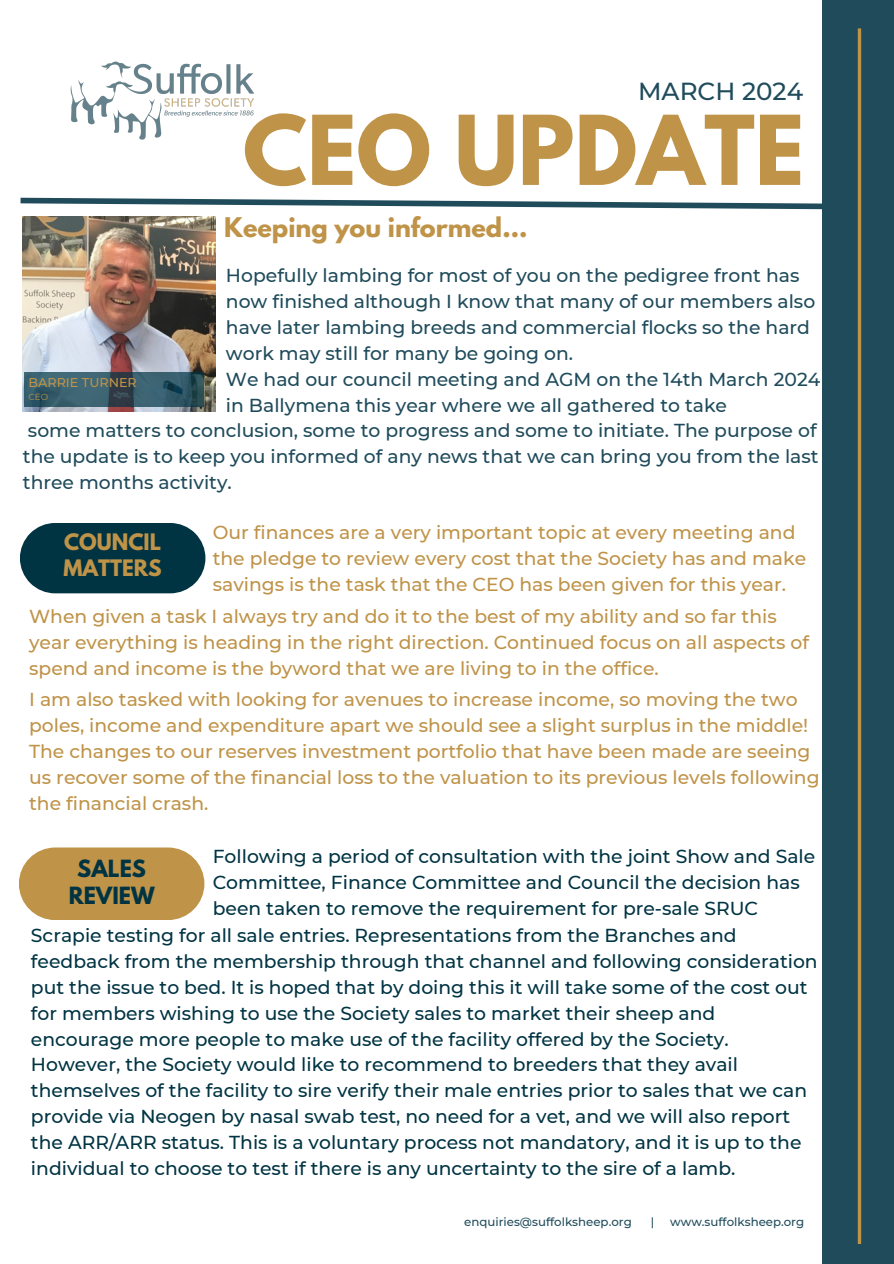
<style>
.page{position:relative;width:894px;height:1264px;background:#fff}
.page>*{position:absolute;margin:0;border:0;box-sizing:border-box;transform-origin:0 0}
.t1{font:700 85.05px "League Spartan";color:#bf9348}
.t2{font:500 24.6px "Montserrat";color:#1f4b5b}
.t3{font:700 24px "League Spartan";color:#bf9348}
.t4{font:700 21px/27px "League Spartan";color:#003443;text-align:center}
.t5{font:700 20.1px/25.8px "League Spartan";color:#bf9348}
.t6{font:500 18.75px/25.8px "Montserrat";color:#003443}
.t7{font:500 18.75px/26px "Montserrat";color:#bf9348}
.t8{font:500 18.75px/25.8px "Montserrat";color:#1f4b5b}
.t9{font:500 12.75px "Montserrat";color:#bf9348}
.t10{font:500 11.7px "Montserrat";color:#1f4b5b}
.t11{font:8.85px "Montserrat";color:#bf9348}
</style>
<div class="page">
<svg style="left:20px;top:197px;width:802px;height:13px"></svg>
<div style="left:822px;top:0;width:71px;height:1263px;background:#1f4b5b"></div>
<hr style="left:857px;top:28px;width:3px;height:1216px;background:#bf9348">
<img style="left:23px;top:217px;width:192px;height:195px">
<svg style="left:24px;top:372px;width:179px;height:35px;background:#365967"></svg>
<img style="left:70px;top:61px;width:185px;height:79px">
<svg style="left:20px;top:523px;width:185px;height:70px;background:#134351"></svg>
<div style="left:19px;top:847px;width:185px;height:73px;background:#bf9348;border-radius:36px"></div>
<h2 class="t2" style="left:638px;top:77px;width:166px">MARCH 2024</h2>
<p class="t1" style="left:243px;top:108px;width:562px">CEO UPDATE</p>
<p class="t3" style="left:224px;top:215px;width:305px">Keeping you informed...</p>
<p class="t8" style="left:226px;top:262px;width:595px">Hopefully lambing for most of you on the pedigree front has now finished although I know that many of our members also have later lambing breeds and commercial flocks so the hard work may still for many be going on.<br>We had our council meeting and AGM on the 14th March 2024 in Ballymena this year where we all gathered to take</p>
<h5 class="t8" style="left:23px;top:417px;width:797px;text-align:justify">some matters to conclusion, some to progress and some to initiate. The purpose of the update is to keep you informed of any news that we can bring you from the last three months activity.</h5>
<p class="t9" style="left:28px;top:375px;width:110px">BARRIE TURNER</p>
<p class="t11" style="left:28px;top:391px;width:21px">CEO</p>
<h5 class="t5" style="left:63px;top:532px;width:100px">COUNCIL<br>MATTERS</h5>
<h5 class="t7" style="left:213px;top:519px;width:594px">Our finances are a very important topic at every meeting and the pledge to review every cost that the Society has and make savings is the task that the CEO has been given for this year.</h5>
<h5 class="t7" style="left:29px;top:603px;width:781px">When given a task I always try and do it to the best of my ability and so far this year everything is heading in the right direction. Continued focus on all aspects of spend and income is the byword that we are living to in the office.</h5>
<h4 class="t7" style="left:29px;top:686px;width:791px">I am also tasked with looking for avenues to increase income, so moving the two poles, income and expenditure apart we should see a slight surplus in the middle!<br>The changes to our reserves investment portfolio that have been made are seeing us recover some of the financial loss to the valuation to its previous levels following the financial crash.</h4>
<h5 class="t4" style="left:69px;top:857px;width:87px">SALES<br>REVIEW</h5>
<h5 class="t6" style="left:213px;top:843px;width:604px">Following a period of consultation with the joint Show and Sale<br>Committee, Finance Committee and Council the decision has been taken to remove the requirement for pre-sale SRUC</h5>
<h4 class="t6" style="left:31px;top:922px;width:788px">Scrapie testing for all sale entries. Representations from the Branches and feedback from the membership through that channel and following consideration put the issue to bed. It is hoped that by doing this it will take some of the cost out for members wishing to use the Society sales to market their sheep and encourage more people to make use of the facility offered by the Society.</h4>
<h5 class="t6" style="left:31px;top:1051px;width:777px">However, the Society would like to recommend to breeders that they avail themselves of the facility to sire verify their male entries prior to sales that we can provide via Neogen by nasal swab test, no need for a vet, and we will also report the ARR/ARR status. This is a voluntary process not mandatory, and it is up to the individual to choose to test if there is any uncertainty to the sire of a lamb.</h5>
<p class="t10" style="left:464px;top:1214px;width:169px">enquiries@suffolksheep.org</p>
<p class="t10" style="left:650px;top:1214px;width:5px">|</p>
<p class="t10" style="left:670px;top:1214px;width:135px">www.suffolksheep.org</p>
</div>
